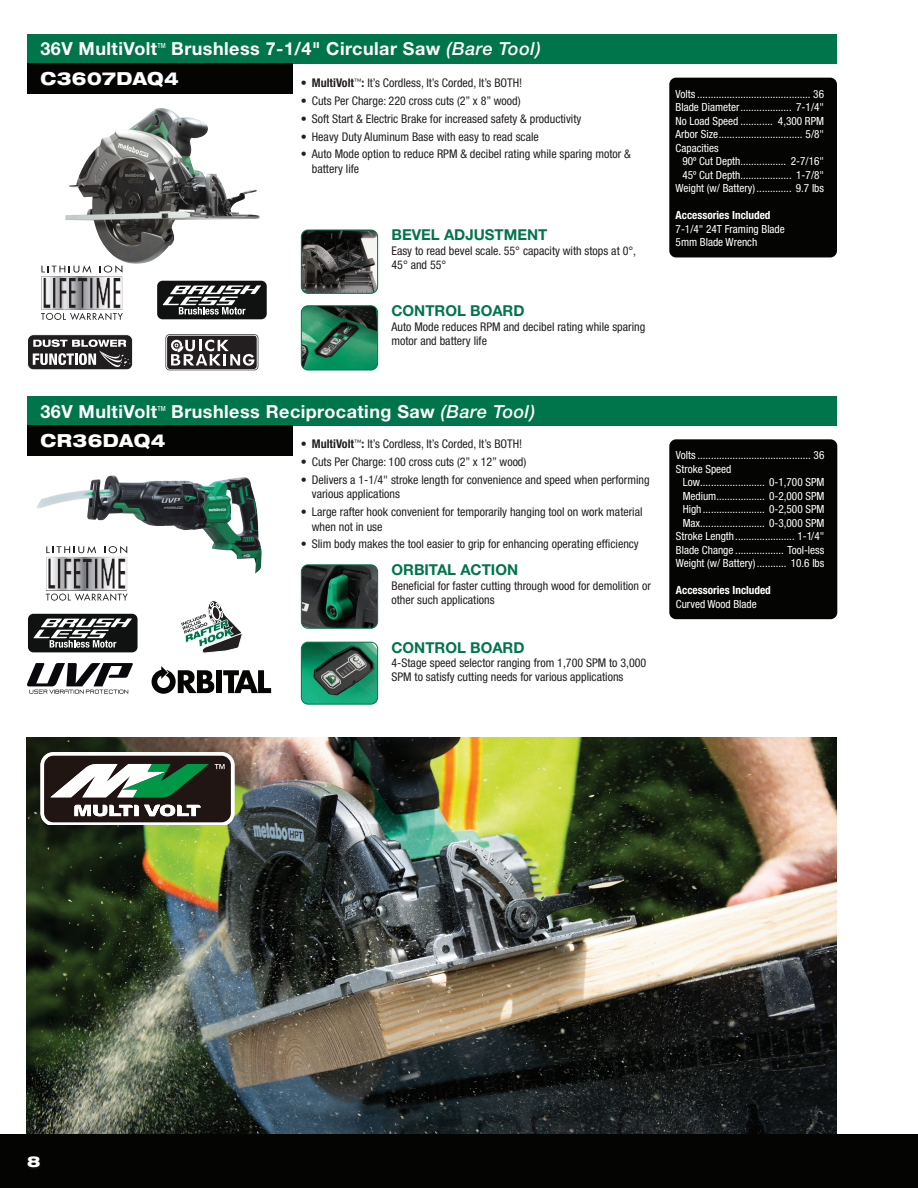
<style>
.page{position:relative;width:918px;height:1188px;background:#fff}
.page>*{position:absolute;margin:0;border:0;box-sizing:border-box;transform-origin:0 0}
.Features{font:700 18px "Helvetica Neue LT Std";letter-spacing:.025em;color:#fff}
.Features-2{font:800 expanded 18px "Helvetica Neue LT Std";letter-spacing:.025em;color:#fff;scale:.92 1}
.t1{font:700 15px "Helvetica Neue LT Std";color:#00754b}
.t2{font:800 expanded 15px "Helvetica Neue LT Std";color:#fff}
.t3{font:condensed 12px/14.4px "Helvetica Neue LT Std";color:#231f20}
.Spec_1_Text_Bold{font:condensed 11.25px "Helvetica Neue LT Std";color:#fff}
.Spec_1_Text_Bold-2{font:700 condensed 11.25px "Helvetica Neue LT Std";color:#fff}
.Features-3{font:condensed 7.05px "Helvetica Neue LT Std";color:#fff}
.s1{font-weight:500;font-style:italic}
.s2{font-weight:700}
</style>
<div class="page">
<div style="left:0;top:1134px;width:918px;height:54px;background:#040503"></div>
<img style="left:27px;top:737px;width:810px;height:397px">
<div style="left:27px;top:1156px;width:15px;height:14px;background:#121110"></div>
<img style="left:301px;top:230px;width:77px;height:63px">
<div style="left:301px;top:230px;width:77px;height:64px;border:1px solid #00754b;border-radius:7px"></div>
<img style="left:301px;top:306px;width:77px;height:64px">
<div style="left:301px;top:305px;width:77px;height:65px;border:1px solid #00754b;border-radius:7px"></div>
<img style="left:302px;top:565px;width:75px;height:63px">
<div style="left:301px;top:564px;width:77px;height:65px;border:1px solid #00754b;border-radius:7px"></div>
<img style="left:301px;top:642px;width:77px;height:62px">
<div style="left:301px;top:642px;width:77px;height:63px;border:1px solid #00754b;border-radius:7px"></div>
<img style="left:36px;top:476px;width:74px;height:33px">
<svg style="left:27px;top:663px;width:106px;height:31px"></svg>
<div style="left:27px;top:613px;width:112px;height:40px;border:2px solid #fff;border-radius:5px"></div>
<div style="left:28px;top:614px;width:110px;height:38px;background:#101211;border-radius:5px"></div>
<svg style="left:33px;top:618px;width:99px;height:30px"></svg>
<svg style="left:152px;top:666px;width:62px;height:28px"></svg>
<div style="left:216px;top:670px;width:6px;height:23px;background:#050504"></div>
<svg style="left:223px;top:670px;width:48px;height:23px"></svg>
<svg style="left:181px;top:600px;width:62px;height:53px"></svg>
<div style="left:669px;top:439px;width:168px;height:180px;background:#040503;border-radius:7px"></div>
<div style="left:669px;top:78px;width:168px;height:179px;background:#040503;border-radius:7px"></div>
<div style="left:156px;top:280px;width:112px;height:40px;border:2px solid #fff;border-radius:5px"></div>
<div style="left:157px;top:281px;width:110px;height:38px;background:#101211;border-radius:5px"></div>
<svg style="left:163px;top:285px;width:98px;height:30px"></svg>
<img style="left:65px;top:108px;width:195px;height:156px">
<svg style="left:46px;top:546px;width:82px;height:55px"></svg>
<svg style="left:41px;top:265px;width:82px;height:55px"></svg>
<svg style="left:27px;top:334px;width:106px;height:36px"></svg>
<svg style="left:166px;top:334px;width:92px;height:36px"></svg>
<div style="left:27px;top:34px;width:810px;height:29px;background:#00754b"></div>
<div style="left:27px;top:396px;width:810px;height:30px;background:#00754b"></div>
<div style="left:27px;top:63px;width:265px;height:31px;background:#040503"></div>
<div style="left:27px;top:426px;width:265px;height:30px;background:#040503"></div>
<svg style="left:40px;top:752px;width:194px;height:73px"></svg>
<p class="Features" style="left:40px;top:38px;width:118px">36V MultiVolt</p>
<p class="Features-3" style="left:158px;top:42px;width:10px">TM</p>
<p class="Features" style="left:171px;top:38px;width:371px">Brushless 7-1/4" Circular Saw <span class="s1">(Bare Tool)</span></p>
<p class="Features-2" style="left:40px;top:67px;width:152px">C3607DAQ4</p>
<p class="t3" style="left:301px;top:76px;width:223px"><span class="s2">• MultiVolt</span><sup>™</sup><span class="s2">:</span> It’s Cordless, It’s Corded, It’s BOTH!</p>
<p class="t3" style="left:301px;top:94px;width:221px">• Cuts Per Charge: 220 cross cuts (2” x 8” wood)</p>
<p class="t3" style="left:301px;top:111px;width:282px">• Soft Start &amp; Electric Brake for increased safety &amp; productivity</p>
<p class="t3" style="left:301px;top:129px;width:239px">• Heavy Duty Aluminum Base with easy to read scale</p>
<p class="t3" style="left:312px;top:147px;width:321px;text-indent:-11px">• Auto Mode option to reduce RPM &amp; decibel rating while sparing motor &amp; battery life</p>
<p class="t1" style="left:392px;top:226px;width:157px">BEVEL ADJUSTMENT</p>
<p class="t3" style="left:392px;top:243px;width:246px">Easy to read bevel scale. 55° capacity with stops at 0°,<br>45° and 55°</p>
<p class="t1" style="left:392px;top:301px;width:135px">CONTROL BOARD</p>
<p class="t3" style="left:392px;top:319px;width:255px">Auto Mode reduces RPM and decibel rating while sparing motor and battery life</p>
<p class="Features" style="left:40px;top:400px;width:118px">36V MultiVolt</p>
<p class="Features-3" style="left:158px;top:404px;width:10px">TM</p>
<p class="Features" style="left:171px;top:400px;width:365px">Brushless Reciprocating Saw <span class="s1">(Bare Tool)</span></p>
<p class="Features-2" style="left:40px;top:429px;width:137px">CR36DAQ4</p>
<p class="t3" style="left:301px;top:437px;width:223px"><span class="s2">• MultiVolt</span><sup>™</sup><span class="s2">:</span> It’s Cordless, It’s Corded, It’s BOTH!</p>
<p class="t3" style="left:301px;top:455px;width:227px">• Cuts Per Charge: 100 cross cuts (2” x 12” wood)</p>
<p class="t3" style="left:312px;top:472px;width:339px;text-indent:-11px">• Delivers a 1-1/4" stroke length for convenience and speed when performing various applications</p>
<p class="t3" style="left:312px;top:505px;width:332px;text-indent:-11px">• Large rafter hook convenient for temporarily hanging tool on work material when not in use</p>
<p class="t3" style="left:301px;top:537px;width:339px">• Slim body makes the tool easier to grip for enhancing operating efficiency</p>
<p class="t1" style="left:392px;top:561px;width:128px">ORBITAL ACTION</p>
<p class="t3" style="left:392px;top:578px;width:261px">Beneficial for faster cutting through wood for demolition or other such applications</p>
<p class="t1" style="left:392px;top:638px;width:135px">CONTROL BOARD</p>
<p class="t3" style="left:392px;top:655px;width:256px">4-Stage speed selector ranging from 1,700 SPM to 3,000<br>SPM to satisfy cutting needs for various applications</p>
<p class="Spec_1_Text_Bold" style="left:676px;top:87px;width:150px">Volts .......................................... 36</p>
<p class="Spec_1_Text_Bold" style="left:676px;top:101px;width:150px">Blade Diameter................... 7-1/4"</p>
<p class="Spec_1_Text_Bold" style="left:676px;top:114px;width:150px">No Load Speed ............ 4,300 RPM</p>
<p class="Spec_1_Text_Bold" style="left:676px;top:128px;width:150px">Arbor Size............................... 5/8"</p>
<p class="Spec_1_Text_Bold" style="left:676px;top:141px;width:45px">Capacities</p>
<p class="Spec_1_Text_Bold" style="left:682px;top:155px;width:143px">90o Cut Depth................. 2-7/16"</p>
<p class="Spec_1_Text_Bold" style="left:682px;top:168px;width:143px">45o Cut Depth................... 1-7/8"</p>
<p class="Spec_1_Text_Bold" style="left:676px;top:182px;width:150px">Weight (w/ Battery)............. 9.7 lbs</p>
<p class="Spec_1_Text_Bold-2" style="left:676px;top:208px;width:96px">Accessories Included</p>
<p class="Spec_1_Text_Bold" style="left:676px;top:222px;width:111px">7-1/4" 24T Framing Blade</p>
<p class="Spec_1_Text_Bold" style="left:676px;top:236px;width:83px">5mm Blade Wrench</p>
<p class="Spec_1_Text_Bold" style="left:676px;top:449px;width:150px">Volts .......................................... 36</p>
<p class="Spec_1_Text_Bold" style="left:676px;top:462px;width:57px">Stroke Speed</p>
<p class="Spec_1_Text_Bold" style="left:683px;top:476px;width:143px">Low........................ 0-1,700 SPM</p>
<p class="Spec_1_Text_Bold" style="left:683px;top:489px;width:143px">Medium.................. 0-2,000 SPM</p>
<p class="Spec_1_Text_Bold" style="left:683px;top:503px;width:143px">High ....................... 0-2,500 SPM</p>
<p class="Spec_1_Text_Bold" style="left:683px;top:516px;width:143px">Max........................ 0-3,000 SPM</p>
<p class="Spec_1_Text_Bold" style="left:676px;top:530px;width:150px">Stroke Length ...................... 1-1/4"</p>
<p class="Spec_1_Text_Bold" style="left:676px;top:543px;width:150px">Blade Change .................. Tool-less</p>
<p class="Spec_1_Text_Bold" style="left:676px;top:557px;width:150px">Weight (w/ Battery)........... 10.6 lbs</p>
<p class="Spec_1_Text_Bold-2" style="left:676px;top:584px;width:96px">Accessories Included</p>
<p class="Spec_1_Text_Bold" style="left:676px;top:597px;width:82px">Curved Wood Blade</p>
<p class="t2" style="left:27px;top:1152px;width:15px">8</p>
</div>
